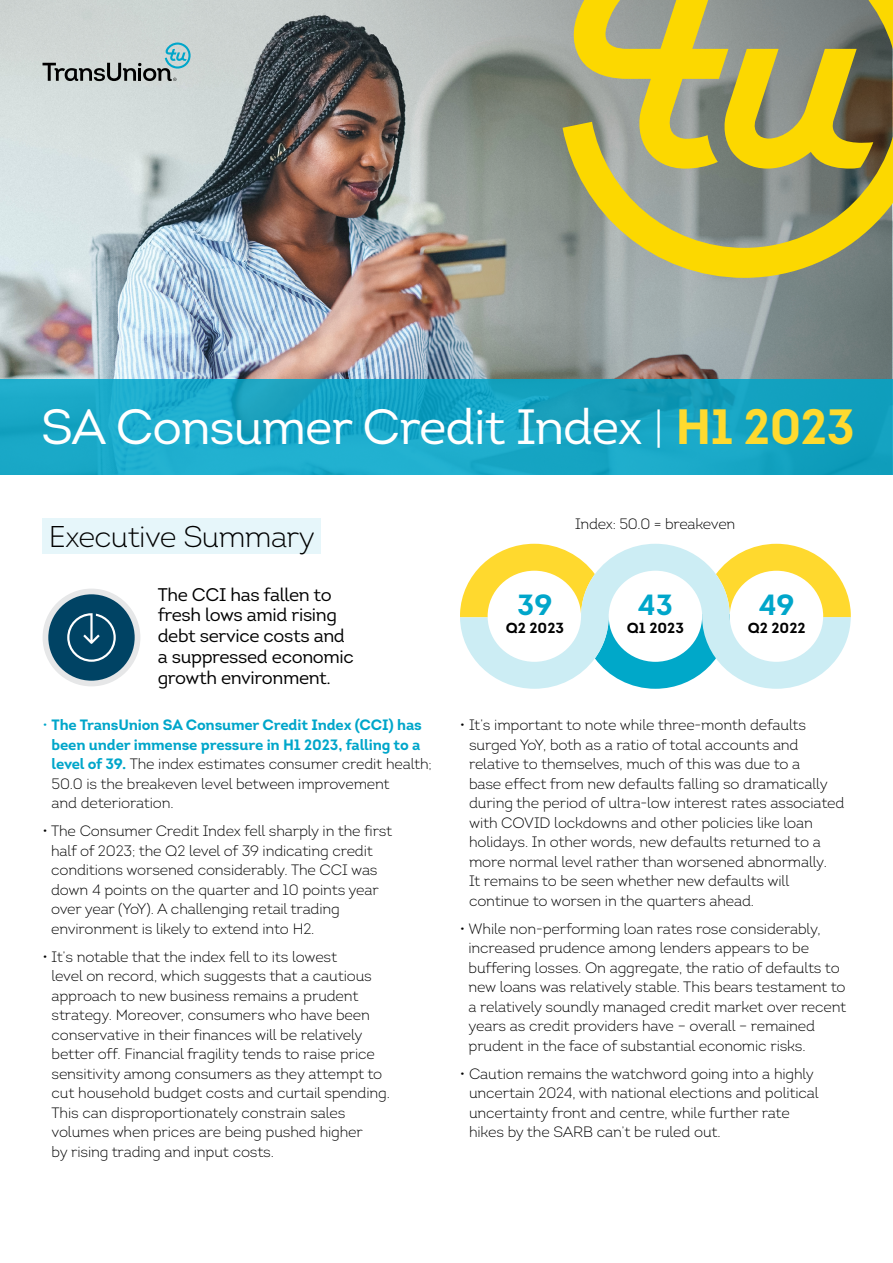
<style>
.page{position:relative;width:893px;height:1263px;background:#fff}
.page>*{position:absolute;margin:0;border:0;box-sizing:border-box;transform-origin:0 0}
.t1{font:49.5px "Intro";letter-spacing:-.02em;color:#fff}
.t2{font:300 30px "Intro";letter-spacing:-.02em;color:#000}
.t3{font:700 29.25px "Intro";color:#00a6ca}
.t4{font:18.3px/20.7px "Intro";letter-spacing:-.02em;color:#000}
.t5{font:300 15px/19.5px "Intro";letter-spacing:-.01em;color:#000}
.t6{font:14.55px "Intro Bold Caps";color:#000}
.s1{font-weight:300}
.s2{font-weight:700;color:#ffda2f}
.s3{color:#00a6ca}
.s4{font-weight:700;color:#00a6ca}
</style>
<div class="page">
<img style="left:0;top:0;width:893px;height:379px">
<img style="left:128px;top:0;width:764px;height:379px">
<svg style="left:0;top:379px;width:893px;height:96px;background:#17a5c5"></svg>
<div style="left:43px;top:518px;width:278px;height:35px;background:#e6f6fa"></div>
<div style="left:45px;top:591px;width:93px;height:92px;background:#004364;border-radius:50%"></div>
<div style="left:43px;top:589px;width:97px;height:97px;border:6px solid #e6e7e8;border-radius:50%"></div>
<svg style="left:460px;top:544px;width:391px;height:145px"></svg>
<svg style="left:563px;top:0;width:330px;height:278px;background:#aba45d"></svg>
<svg style="left:722px;top:49px;width:151px;height:120px;background:#baa835"></svg>
<svg style="left:43px;top:43px;width:148px;height:39px;background:#aab6b6"></svg>
<svg style="left:67px;top:613px;width:49px;height:49px"></svg>
<h1 class="t1" style="left:41px;top:396px;width:816px">SA Consumer Credit Index <span class="s1">|</span> <span class="s2">H1 2023</span></h1>
<h2 class="t2" style="left:49px;top:518px;width:268px">Executive Summary</h2>
<p class="t4" style="left:158px;top:584px;width:198px">The CCI has fallen to fresh lows amid rising debt service costs and a suppressed economic growth environment.</p>
<p class="t5" style="left:52px;top:715px;width:382px;text-indent:-9px"><span class="s3">•</span> <span class="s4">The TransUnion SA Consumer Credit Index (CCI) has been under immense pressure in H1 2023, falling to a level of 39.</span> The index estimates consumer credit health; 50.0 is the breakeven level between improvement<br>and deterioration.</p>
<p class="t5" style="left:51px;top:821px;width:343px;text-indent:-9px">• The Consumer Credit Index fell sharply in the first half of 2023; the Q2 level of 39 indicating credit conditions worsened considerably. The CCI was down 4 points on the quarter and 10 points year over year (YoY). A challenging retail trading environment is likely to extend into H2.</p>
<p class="t5" style="left:52px;top:946px;width:340px;text-indent:-9px">• It’s notable that the index fell to its lowest<br>level on record, which suggests that a cautious approach to new business remains a prudent strategy. Moreover, consumers who have been conservative in their finances will be relatively better off. Financial fragility tends to raise price sensitivity among consumers as they attempt to cut household budget costs and curtail spending.<br>This can disproportionately constrain sales volumes when prices are being pushed higher<br>by rising trading and input costs.</p>
<p class="t5" style="left:575px;top:514px;width:162px">Index: 50.0 = breakeven</p>
<h3 class="t3" style="left:517px;top:586px;width:37px">39</h3>
<p class="t6" style="left:506px;top:618px;width:60px">Q2 2023</p>
<h3 class="t3" style="left:638px;top:586px;width:37px">43</h3>
<p class="t6" style="left:627px;top:618px;width:59px">Q1 2023</p>
<h3 class="t3" style="left:759px;top:586px;width:37px">49</h3>
<p class="t6" style="left:748px;top:618px;width:59px">Q2 2022</p>
<p class="t5" style="left:469px;top:715px;width:377px;text-indent:-9px">• It’s important to note while three-month defaults surged YoY, both as a ratio of total accounts and relative to themselves, much of this was due to a<br>base effect from new defaults falling so dramatically during the period of ultra-low interest rates associated with COVID lockdowns and other policies like loan holidays. In other words, new defaults returned to a more normal level rather than worsened abnormally.<br>It remains to be seen whether new defaults will continue to worsen in the quarters ahead.</p>
<p class="t5" style="left:469px;top:918px;width:379px;text-indent:-9px">• While non-performing loan rates rose considerably, increased prudence among lenders appears to be buffering losses. On aggregate, the ratio of defaults to new loans was relatively stable. This bears testament to a relatively soundly managed credit market over recent years as credit providers have – overall – remained prudent in the face of substantial economic risks.</p>
<p class="t5" style="left:469px;top:1063px;width:351px;text-indent:-9px">• Caution remains the watchword going into a highly uncertain 2024, with national elections and political uncertainty front and centre, while further rate hikes by the SARB can’t be ruled out.</p>
</div>
